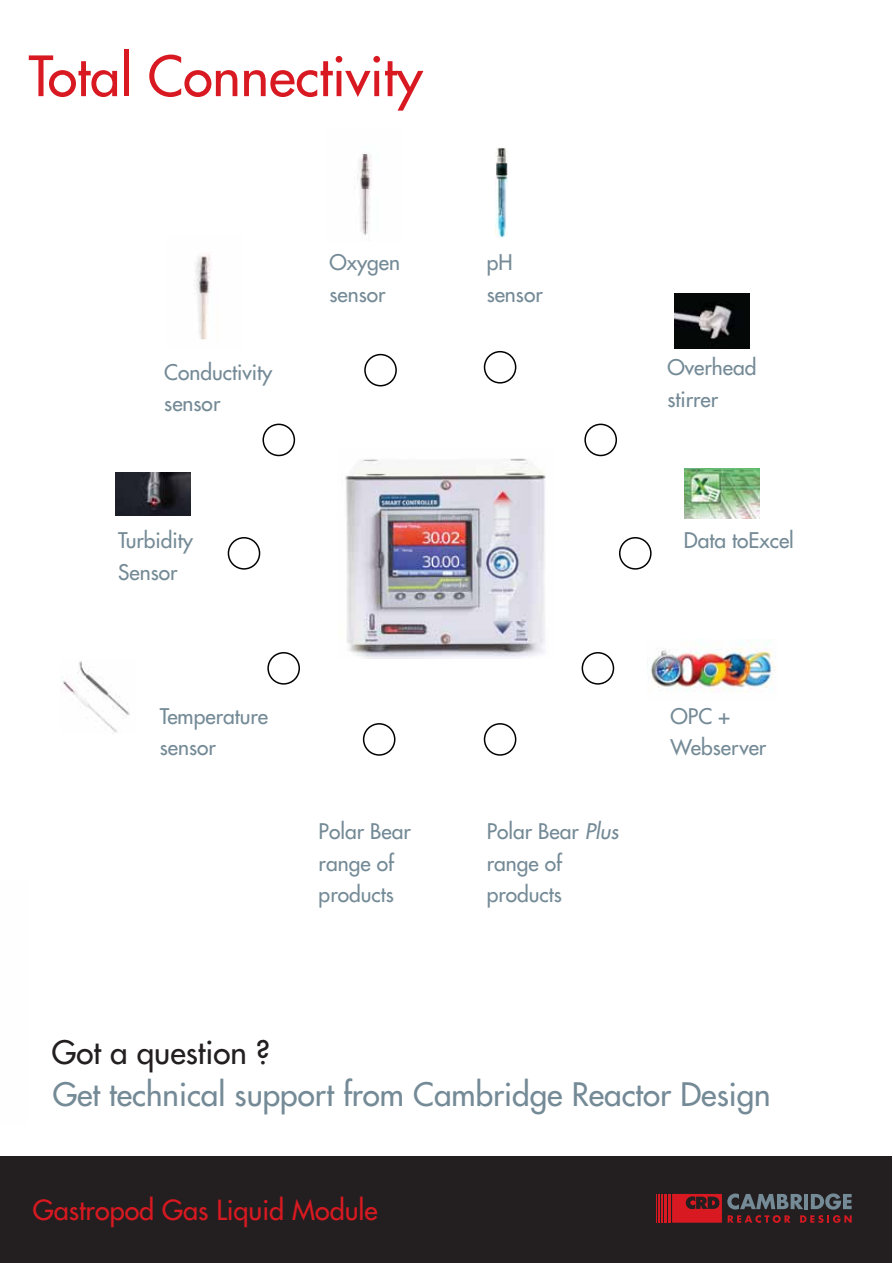
<style>
.page{position:relative;width:893px;height:1263px;background:#fff}
.page>*{position:absolute;margin:0;border:0;box-sizing:border-box;transform-origin:0 0}
.t1{font:54px "Futura";color:#d81921}
.t2{font:31.5px "Futura";color:#748a96}
.t3{font:31.5px "Futura";color:#231f20}
.t4{font:27px "Futura";color:#d81921}
.t5{font:21px/31.5px "Futura";color:#748a96}
.s1{font-style:italic}
</style>
<div class="page">
<div style="left:0;top:1156px;width:891px;height:107px;background:#231f20"></div>
<svg style="left:672px;top:1193px;width:180px;height:30px"></svg>
<hr style="left:668px;top:1194px;width:3px;height:28px;background:#d81921">
<hr style="left:664px;top:1194px;width:2px;height:28px;background:#d81921">
<hr style="left:661px;top:1194px;width:2px;height:28px;background:#d81921">
<svg style="left:656px;top:1194px;width:3px;height:28px"></svg>
<img style="left:115px;top:472px;width:75px;height:44px">
<img style="left:357px;top:154px;width:14px;height:82px">
<img style="left:194px;top:254px;width:17px;height:86px">
<img style="left:684px;top:469px;width:75px;height:50px">
<img style="left:674px;top:293px;width:75px;height:55px">
<img style="left:345px;top:458px;width:201px;height:200px">
<div style="left:228px;top:537px;width:32px;height:33px;border:2px solid #010101;border-radius:50%"></div>
<div style="left:262px;top:424px;width:33px;height:32px;border:2px solid #010101;border-radius:50%"></div>
<div style="left:364px;top:354px;width:33px;height:32px;border:2px solid #010101;border-radius:50%"></div>
<div style="left:484px;top:351px;width:32px;height:33px;border:2px solid #010101;border-radius:50%"></div>
<div style="left:584px;top:424px;width:33px;height:32px;border:2px solid #010101;border-radius:50%"></div>
<div style="left:619px;top:537px;width:33px;height:33px;border:2px solid #010101;border-radius:50%"></div>
<div style="left:582px;top:652px;width:32px;height:33px;border:2px solid #010101;border-radius:50%"></div>
<div style="left:484px;top:723px;width:32px;height:33px;border:2px solid #010101;border-radius:50%"></div>
<div style="left:363px;top:723px;width:32px;height:33px;border:2px solid #010101;border-radius:50%"></div>
<div style="left:267px;top:652px;width:33px;height:33px;border:2px solid #010101;border-radius:50%"></div>
<img style="left:647px;top:640px;width:129px;height:52px">
<img style="left:496px;top:148px;width:12px;height:90px">
<img style="left:61px;top:661px;width:69px;height:72px">
<h1 class="t1" style="left:29px;top:41px;width:395px">Total Connectivity</h1>
<p class="t5" style="left:164px;top:356px;width:110px">Conductivity sensor</p>
<p class="t5" style="left:118px;top:524px;width:76px">Turbidity<br>Sensor</p>
<p class="t5" style="left:329px;top:246px;width:72px">Oxygen sensor</p>
<p class="t5" style="left:487px;top:247px;width:58px">pH sensor</p>
<p class="t5" style="left:667px;top:351px;width:90px">Overhead stirrer</p>
<p class="t5" style="left:684px;top:524px;width:112px">Data toExcel</p>
<p class="t5" style="left:160px;top:700px;width:110px">Temperature sensor</p>
<p class="t5" style="left:319px;top:815px;width:94px">Polar Bear range of products</p>
<p class="t5" style="left:487px;top:815px;width:133px">Polar Bear <span class="s1">Plus </span>range of products</p>
<p class="t5" style="left:671px;top:700px;width:97px">OPC +<br>Webserver</p>
<h2 class="t3" style="left:52px;top:1032px;width:220px">Got a question ?</h2>
<h2 class="t2" style="left:53px;top:1074px;width:720px">Get technical support from Cambridge Reactor Design</h2>
<p class="t4" style="left:33px;top:1192px;width:346px">Gastropod Gas Liquid Module</p>
</div>
